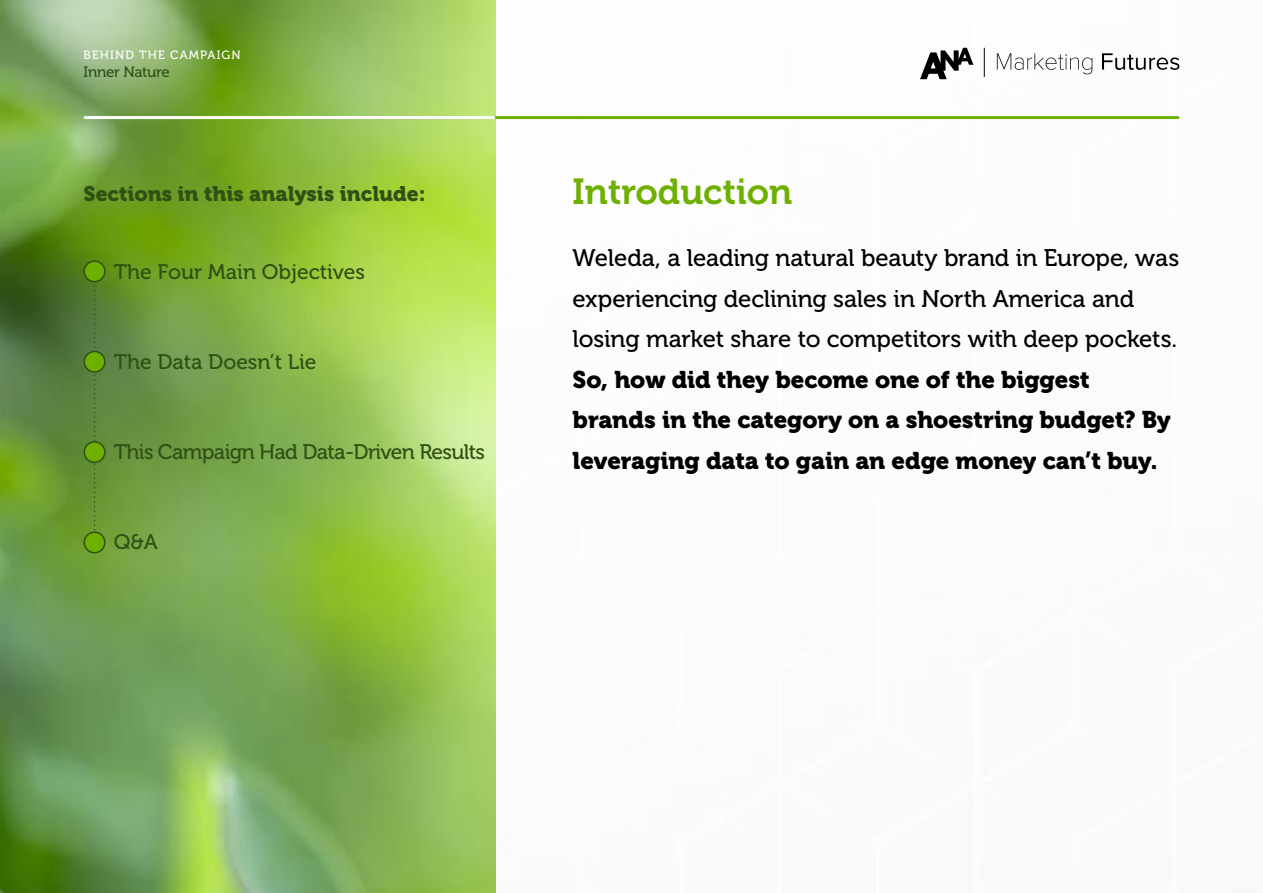
<style>
.page{position:relative;width:1263px;height:893px;background:#fff}
.page>*{position:absolute;margin:0;border:0;box-sizing:border-box;transform-origin:0 0}
.t1{font:36px "Museo 700";color:#6eb000}
.t2{font:24px/40.5px "Museo 500";letter-spacing:-.01em;color:#000}
.t3{font:24px/40.5px "Museo 900";letter-spacing:-.005em;color:#000}
.t4{font:21px "Museo 500";letter-spacing:-.01em;color:#315014}
.t5{font:21px "Museo 500";letter-spacing:-.03em;color:#315014}
.t6{font:21px "Museo 900";color:#315014}
.t7{font:15px "Museo 500";letter-spacing:-.02em;color:#315014}
.t8{font:12px "Museo 500";letter-spacing:.09em;color:#fff}
</style>
<div class="page">
<img style="left:0;top:0;width:495px;height:893px">
<hr style="left:85px;top:116px;width:1093px;height:3px;background:#6eb000">
<svg style="left:920px;top:48px;width:53px;height:31px"></svg>
<svg style="left:984px;top:48px;width:1px;height:29px"></svg>
<svg style="left:997px;top:53px;width:95px;height:21px"></svg>
<svg style="left:1102px;top:53px;width:77px;height:17px"></svg>
<hr style="left:85px;top:116px;width:409px;height:3px;background:#fff">
<svg style="left:94px;top:282px;width:2px;height:249px"></svg>
<div style="left:84px;top:261px;width:21px;height:21px;background:#6eb000;border-radius:50%"></div>
<div style="left:84px;top:260px;width:22px;height:22px;border:2px solid #315014;border-radius:50%"></div>
<div style="left:84px;top:351px;width:21px;height:21px;background:#6eb000;border-radius:50%"></div>
<div style="left:84px;top:351px;width:22px;height:22px;border:2px solid #315014;border-radius:50%"></div>
<div style="left:84px;top:442px;width:21px;height:20px;background:#6eb000;border-radius:50%"></div>
<div style="left:84px;top:441px;width:22px;height:22px;border:2px solid #315014;border-radius:50%"></div>
<div style="left:84px;top:532px;width:21px;height:21px;background:#6eb000;border-radius:50%"></div>
<div style="left:84px;top:531px;width:22px;height:22px;border:2px solid #315014;border-radius:50%"></div>
<p class="t8" style="left:84px;top:48px;width:159px">BEHIND THE CAMPAIGN</p>
<p class="t7" style="left:84px;top:64px;width:88px">Inner Nature</p>
<p class="t6" style="left:84px;top:182px;width:343px">Sections in this analysis include:</p>
<h1 class="t1" style="left:573px;top:171px;width:221px">Introduction</h1>
<p class="t4" style="left:114px;top:260px;width:253px">The Four Main Objectives</p>
<p class="t4" style="left:114px;top:350px;width:204px">The Data Doesn’t Lie</p>
<p class="t5" style="left:114px;top:440px;width:373px">This Campaign Had Data-Driven Results</p>
<p class="t4" style="left:114px;top:530px;width:46px">Q&amp;A</p>
<p class="t2" style="left:573px;top:238px;width:608px">Weleda, a leading natural beauty brand in Europe, was experiencing declining sales in North America and losing market share to competitors with deep pockets.</p>
<p class="t3" style="left:573px;top:359px;width:600px">So, how did they become one of the biggest brands in the category on a shoestring budget? By leveraging data to gain an edge money can’t buy.</p>
</div>
